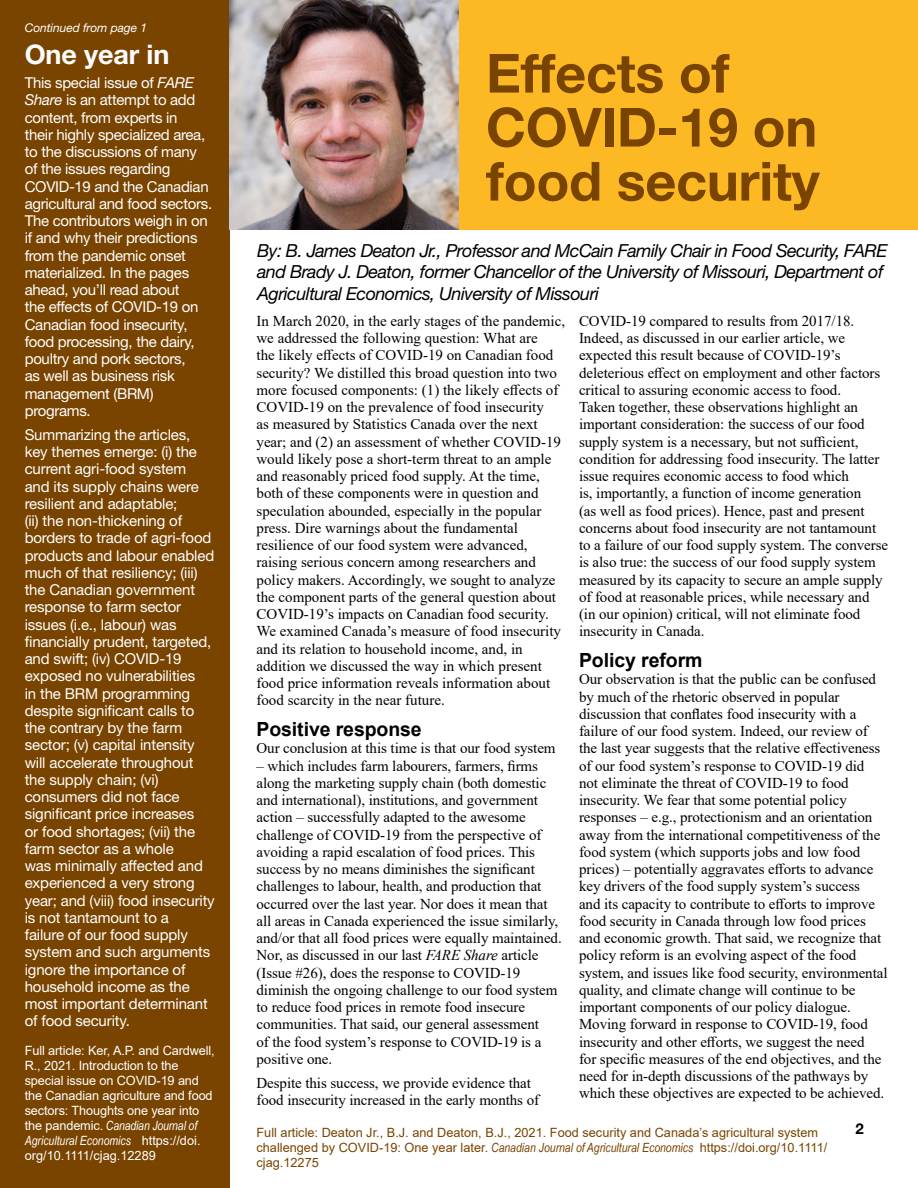
<style>
.page{position:relative;width:918px;height:1188px;background:#fff}
.page>*{position:absolute;margin:0;border:0;box-sizing:border-box;transform-origin:0 0}
.t1{font:700 54px/54px "Helvetica Neue LT Std";letter-spacing:-.005em;color:#794400}
.t2{font:700 27px "Helvetica Neue LT Std";letter-spacing:-.005em;color:#fff}
.t3{font:700 19.5px "Arial";letter-spacing:-.005em;color:#000}
.t4{font:italic 18px/21.6px "Helvetica Neue LT Std";letter-spacing:-.03em;color:#000}
.t5{font:15px/17.2px "Times New Roman";letter-spacing:-.005em;color:#000}
.t6{font:15px/17.2px "Helvetica Neue LT Std";letter-spacing:-.01em;color:#fff}
.t7{font:700 15px "Helvetica Neue LT Std";color:#000}
.t8{font:12.75px/15px "Arial";letter-spacing:-.01em;color:#fff}
.t9{font:12.75px/15px "Arial";color:#794400}
.t10{font:italic 12px "Helvetica Neue LT Std";letter-spacing:-.005em;color:#fff}
.s1{font-style:italic}
.s2{font-family:"Arial Narrow";font-style:italic}
</style>
<div class="page">
<div style="left:0;top:0;width:918px;height:230px;background:#fdb924"></div>
<div style="left:0;top:0;width:229px;height:1188px;background:#794400"></div>
<img style="left:230px;top:0;width:229px;height:230px">
<p class="t10" style="left:25px;top:20px;width:124px">Continued from page 1</p>
<p class="t2" style="left:25px;top:38px;width:146px">One year in</p>
<p class="t6" style="left:25px;top:74px;width:189px">This special issue of <span class="s1">FARE<br>Share</span> is an attempt to add content, from experts in<br>their highly specialized area, to the discussions of many of the issues regarding<br>COVID-19 and the Canadian agricultural and food sectors.<br>The contributors weigh in on if and why their predictions from the pandemic onset materialized. In the pages ahead, you’ll read about<br>the effects of COVID-19 on<br>Canadian food insecurity, food processing, the dairy, poultry and pork sectors,<br>as well as business risk management (BRM) programs.</p>
<p class="t6" style="left:25px;top:426px;width:192px">Summarizing the articles, key themes emerge: (i) the current agri-food system and its supply chains were resilient and adaptable;<br>(ii) the non-thickening of borders to trade of agri-food products and labour enabled much of that resiliency; (iii) the Canadian government response to farm sector issues (i.e., labour) was financially prudent, targeted, and swift; (iv) COVID-19 exposed no vulnerabilities<br>in the BRM programming despite significant calls to the contrary by the farm sector; (v) capital intensity will accelerate throughout the supply chain; (vi) consumers did not face significant price increases<br>or food shortages; (vii) the farm sector as a whole<br>was minimally affected and experienced a very strong year; and (viii) food insecurity is not tantamount to a<br>failure of our food supply system and such arguments ignore the importance of household income as the most important determinant of food security.</p>
<p class="t8" style="left:25px;top:1043px;width:192px">Full article: Ker, A.P. and Cardwell,<br>R., 2021. Introduction to the special issue on COVID-19 and the Canadian agriculture and food sectors: Thoughts one year into the pandemic. <span class="s2">Canadian Journal of<br>Agricultural Economics</span> https://doi. org/10.1111/cjag.12289</p>
<p class="t1" style="left:486px;top:45px;width:335px">Effects of<br>COVID-19 on food security</p>
<p class="t4" style="left:257px;top:239px;width:632px">By: B. James Deaton Jr., Professor and McCain Family Chair in Food Security, FARE and Brady J. Deaton, former Chancellor of the University of Missouri, Department of<br>Agricultural Economics, University of Missouri</p>
<p class="t5" style="left:256px;top:312px;width:310px">In March 2020, in the early stages of the pandemic, we addressed the following question: What are<br>the likely effects of COVID-19 on Canadian food security? We distilled this broad question into two more focused components: (1) the likely effects of COVID-19 on the prevalence of food insecurity<br>as measured by Statistics Canada over the next year; and (2) an assessment of whether COVID-19 would likely pose a short-term threat to an ample and reasonably priced food supply. At the time, both of these components were in question and speculation abounded, especially in the popular press. Dire warnings about the fundamental resilience of our food system were advanced, raising serious concern among researchers and policy makers. Accordingly, we sought to analyze the component parts of the general question about COVID-19’s impacts on Canadian food security.<br>We examined Canada’s measure of food insecurity and its relation to household income, and, in addition we discussed the way in which present food price information reveals information about food scarcity in the near future.</p>
<p class="t3" style="left:256px;top:716px;width:167px">Positive response</p>
<p class="t5" style="left:256px;top:739px;width:301px">Our conclusion at this time is that our food system</p>
<p class="t5" style="left:256px;top:757px;width:307px">– which includes farm labourers, farmers, firms along the marketing supply chain (both domestic and international), institutions, and government action – successfully adapted to the awesome challenge of COVID-19 from the perspective of avoiding a rapid escalation of food prices. This success by no means diminishes the significant challenges to labour, health, and production that occurred over the last year. Nor does it mean that all areas in Canada experienced the issue similarly, and/or that all food prices were equally maintained.<br>Nor, as discussed in our last <span class="s1">FARE Share</span> article (Issue #26), does the response to COVID-19 diminish the ongoing challenge to our food system to reduce food prices in remote food insecure communities. That said, our general assessment<br>of the food system’s response to COVID-19 is a positive one.</p>
<p class="t5" style="left:256px;top:1074px;width:284px">Despite this success, we provide evidence that food insecurity increased in the early months of</p>
<p class="t5" style="left:579px;top:312px;width:311px">COVID-19 compared to results from 2017/18.<br>Indeed, as discussed in our earlier article, we expected this result because of COVID-19’s deleterious effect on employment and other factors critical to assuring economic access to food.<br>Taken together, these observations highlight an important consideration: the success of our food supply system is a necessary, but not sufficient, condition for addressing food insecurity. The latter issue requires economic access to food which<br>is, importantly, a function of income generation<br>(as well as food prices). Hence, past and present concerns about food insecurity are not tantamount to a failure of our food supply system. The converse is also true: the success of our food supply system measured by its capacity to secure an ample supply of food at reasonable prices, while necessary and (in our opinion) critical, will not eliminate food insecurity in Canada.</p>
<p class="t3" style="left:579px;top:647px;width:125px">Policy reform</p>
<p class="t5" style="left:579px;top:670px;width:310px">Our observation is that the public can be confused by much of the rhetoric observed in popular discussion that conflates food insecurity with a failure of our food system. Indeed, our review of the last year suggests that the relative effectiveness of our food system’s response to COVID-19 did<br>not eliminate the threat of COVID-19 to food insecurity. We fear that some potential policy responses – e.g., protectionism and an orientation away from the international competitiveness of the food system (which supports jobs and low food prices) – potentially aggravates efforts to advance key drivers of the food supply system’s success<br>and its capacity to contribute to efforts to improve food security in Canada through low food prices and economic growth. That said, we recognize that policy reform is an evolving aspect of the food system, and issues like food security, environmental quality, and climate change will continue to be important components of our policy dialogue.<br>Moving forward in response to COVID-19, food insecurity and other efforts, we suggest the need<br>for specific measures of the end objectives, and the need for in-depth discussions of the pathways by which these objectives are expected to be achieved.</p>
<p class="t9" style="left:256px;top:1124px;width:563px">Full article: Deaton Jr., B.J. and Deaton, B.J., 2021. Food security and Canada’s agricultural system</p>
<p class="t7" style="left:856px;top:1119px;width:10px">2</p>
<p class="t9" style="left:256px;top:1139px;width:572px">challenged by COVID-19: One year later. <span class="s2">Canadian Journal of Agricultural Economics</span> https://doi.org/10.1111/ cjag.12275</p>
</div>
